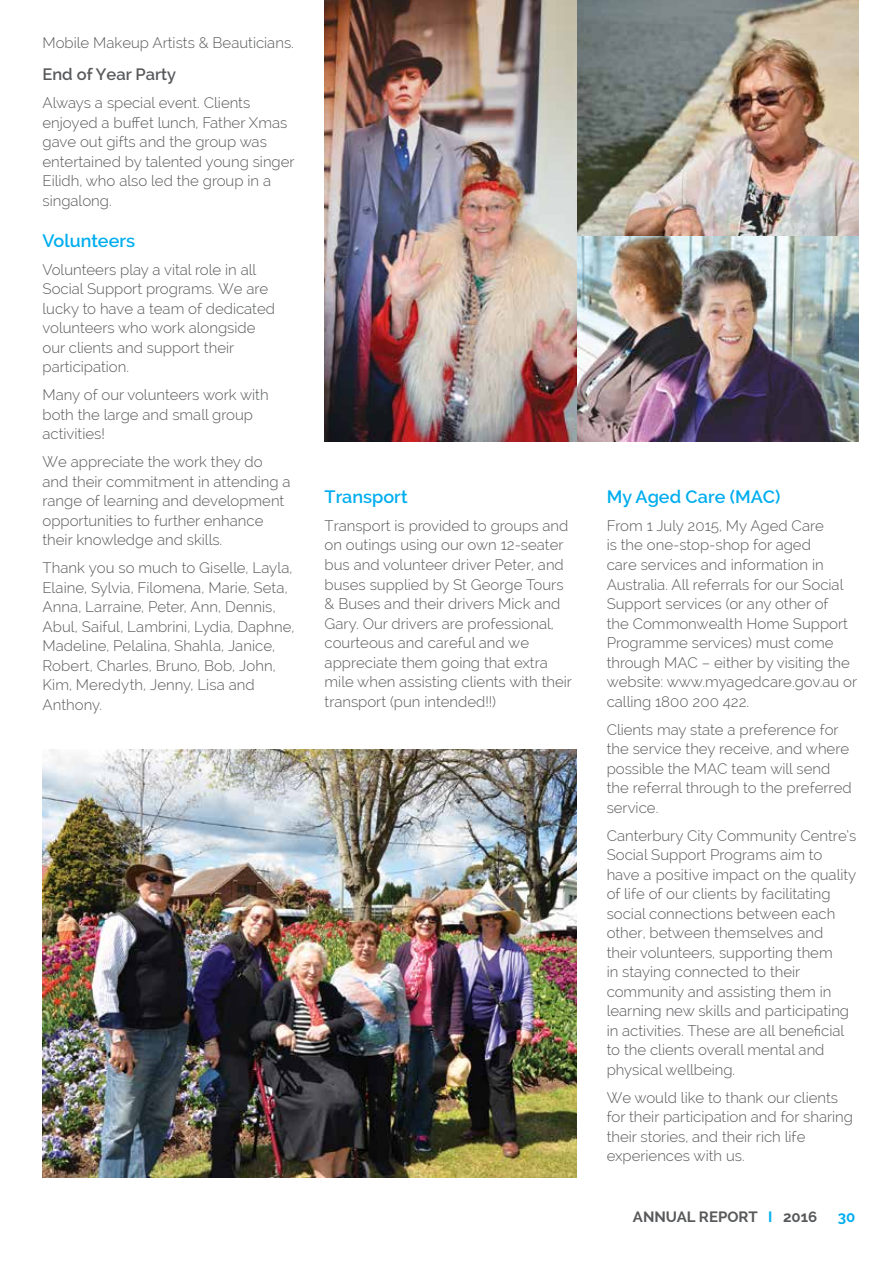
<style>
.page{position:relative;width:893px;height:1263px;background:#fff}
.page>*{position:absolute;margin:0;border:0;box-sizing:border-box;transform-origin:0 0}
.t1{font:600 18px "Raleway";color:#00aeef}
.t2{font:600 16.5px "Raleway";color:#58595b}
.t3{font:300 15px/19.5px "Raleway";color:#58595b}
.t4{font:700 15px "Raleway";color:#58595b}
.t5{font:700 15px "Raleway";color:#00aeef}
.s1{color:#00aeef}
</style>
<div class="page">
<img style="left:325px;top:0;width:534px;height:441px">
<img style="left:577px;top:236px;width:282px;height:205px">
<img style="left:43px;top:749px;width:534px;height:429px">
<p class="t3" style="left:43px;top:33px;width:253px">Mobile Makeup Artists &amp; Beauticians.</p>
<p class="t2" style="left:43px;top:65px;width:135px">End of Year Party</p>
<p class="t3" style="left:43px;top:93px;width:254px">Always a special event. Clients enjoyed a buffet lunch, Father Xmas gave out gifts and the group was entertained by talented young singer<br>Eilidh, who also led the group in a singalong.</p>
<p class="t1" style="left:43px;top:230px;width:94px">Volunteers</p>
<p class="t3" style="left:43px;top:260px;width:234px">Volunteers play a vital role in all<br>Social Support programs. We are lucky to have a team of dedicated volunteers who work alongside our clients and support their participation.</p>
<p class="t3" style="left:43px;top:385px;width:228px">Many of our volunteers work with both the large and small group activities!</p>
<p class="t3" style="left:43px;top:452px;width:250px">We appreciate the work they do and their commitment in attending a range of learning and development opportunities to further enhance their knowledge and skills.</p>
<p class="t3" style="left:43px;top:558px;width:253px">Thank you so much to Giselle, Layla, Elaine, Sylvia, Filomena, Marie, Seta, Anna, Larraine, Peter, Ann, Dennis, Abul, Saiful, Lambrini, Lydia, Daphne, Madeline, Pelalina, Shahla, Janice, Robert, Charles, Bruno, Bob, John, Kim, Meredyth, Jenny, Lisa and Anthony.</p>
<p class="t1" style="left:325px;top:486px;width:84px">Transport</p>
<p class="t3" style="left:325px;top:516px;width:249px">Transport is provided to groups and on outings using our own 12-seater bus and volunteer driver Peter, and buses supplied by St George Tours &amp; Buses and their drivers Mick and Gary. Our drivers are professional, courteous and careful and we appreciate them going that extra mile when assisting clients with their transport (pun intended!!)</p>
<p class="t1" style="left:607px;top:486px;width:175px">My Aged Care (MAC)</p>
<p class="t3" style="left:607px;top:516px;width:252px">From 1 July 2015, My Aged Care<br>is the one-stop-shop for aged<br>care services and information in<br>Australia. All referrals for our Social<br>Support services (or any other of<br>the Commonwealth Home Support<br>Programme services) must come through MAC – either by visiting the website: www.myagedcare.gov.au or calling 1800 200 422.</p>
<p class="t3" style="left:607px;top:719px;width:247px">Clients may state a preference for the service they receive, and where possible the MAC team will send the referral through to the preferred service.</p>
<p class="t3" style="left:607px;top:825px;width:251px">Canterbury City Community Centre’s Social Support Programs aim to have a positive impact on the quality of life of our clients by facilitating social connections between each other, between themselves and their volunteers, supporting them<br>in staying connected to their community and assisting them in learning new skills and participating in activities. These are all beneficial to the clients overall mental and physical wellbeing.</p>
<p class="t3" style="left:607px;top:1087px;width:248px">We would like to thank our clients for their participation and for sharing their stories, and their rich life experiences with us.</p>
<p class="t4" style="left:633px;top:1208px;width:186px">ANNUAL REPORT <span class="s1">I</span> 2016</p>
<p class="t5" style="left:838px;top:1208px;width:19px">30</p>
</div>
